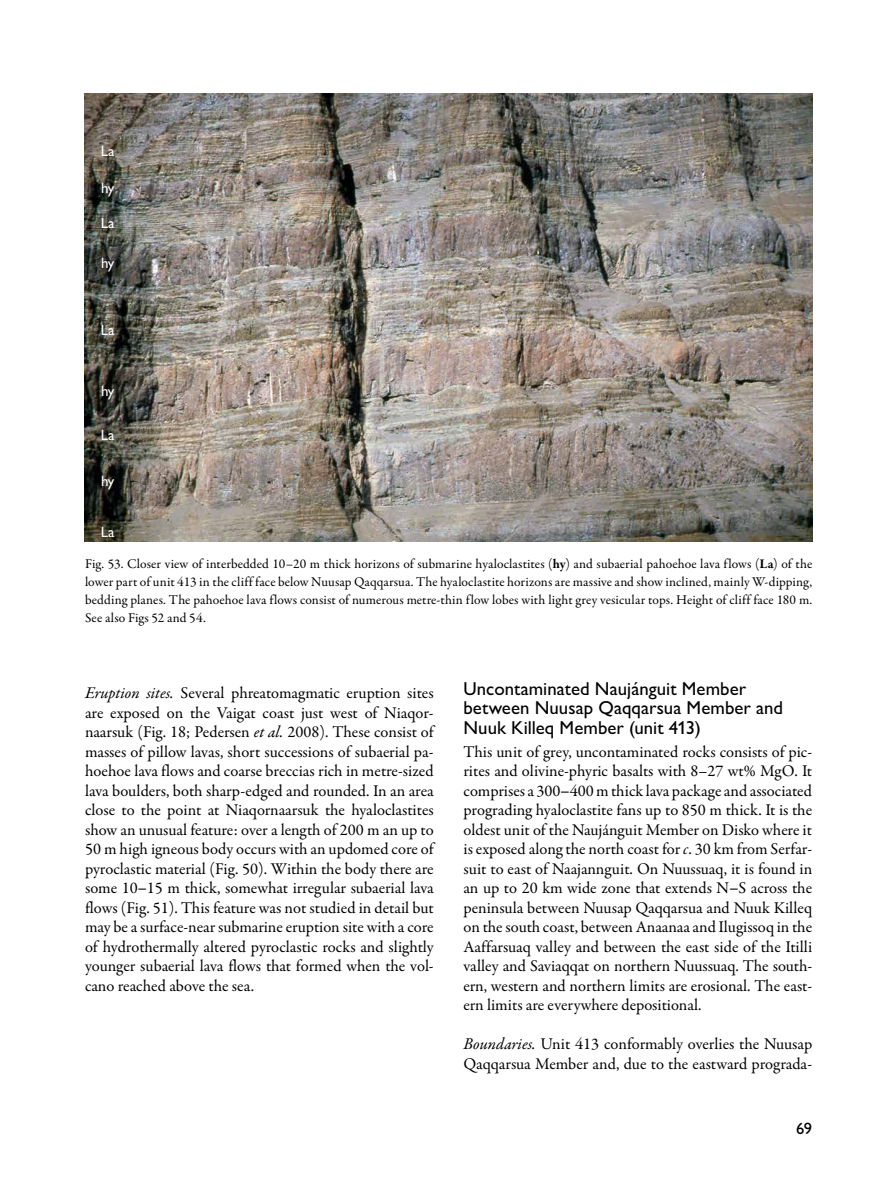
<style>
.page{position:relative;width:893px;height:1191px;background:#fff}
.page>*{position:absolute;margin:0;border:0;box-sizing:border-box;transform-origin:0 0}
.t1{font:18.75px/19.5px "Gill Sans Alt One";letter-spacing:.005em;color:#000}
.t2{font:16.5px/19.5px "Garamond Premr Pro";color:#000;text-align:justify}
.t3{font:16.5px "Gill Sans Alt One";color:#000}
.t4{font:15px "Gill Sans Alt One";color:#000}
.t5{font:15px "Gill Sans Alt One";color:#fff}
.t6{font:13.5px/18px "Garamond Premr Pro";letter-spacing:.01em;color:#000;text-align:justify}
.s1{font-weight:700}
.s2{font-style:italic}
</style>
<div class="page">
<img style="left:85px;top:94px;width:727px;height:447px">
<p class="t5" style="left:101px;top:140px;width:15px">La</p>
<p class="t5" style="left:101px;top:178px;width:15px">hy</p>
<p class="t5" style="left:101px;top:212px;width:15px">La</p>
<p class="t5" style="left:101px;top:253px;width:15px">hy</p>
<p class="t5" style="left:101px;top:320px;width:15px">La</p>
<p class="t5" style="left:101px;top:381px;width:15px">hy</p>
<p class="t5" style="left:101px;top:424px;width:15px">La</p>
<p class="t5" style="left:101px;top:470px;width:15px">hy</p>
<p class="t5" style="left:101px;top:521px;width:15px">La</p>
<p class="t6" style="left:85px;top:555px;width:729px">Fig. 53. Closer view of interbedded 10–20 m thick horizons of submarine hyaloclastites (<span class="s1">hy</span>) and subaerial pahoehoe lava flows (<span class="s1">La</span>) of the lower part of unit 413 in the cliff face below Nuusap Qaqqarsua. The hyaloclastite horizons are massive and show inclined, mainly W-dipping, bedding planes. The pahoehoe lava flows consist of numerous metre-thin flow lobes with light grey vesicular tops. Height of cliff face 180 m.<br>See also Figs 52 and 54.</p>
<p class="t4" style="left:592px;top:564px;width:214px">VF49_17cml_88_02_07mod_c.eps</p>
<p class="t2" style="left:85px;top:683px;width:350px"><span class="s2">Eruption sites.</span> Several phreatomagmatic eruption sites are exposed on the Vaigat coast just west of Niaqor&shy;naarsuk (Fig. 18; Pedersen <span class="s2">et al.</span> 2008). These consist of masses of pillow lavas, short successions of subaerial pa&shy;hoehoe lava flows and coarse breccias rich in metre-sized lava boulders, both sharp-edged and rounded. In an area close to the point at Niaqornaarsuk the hyaloclastites show an unusual feature: over a length of 200 m an up to 50 m high igneous body occurs with an updomed core of pyroclastic material (Fig. 50). Within the body there are some 10−15 m thick, somewhat irregular subaerial lava flows (Fig. 51). This feature was not studied in detail but may be a surface-near submarine eruption site with a core of hydrothermally altered pyroclastic rocks and slightly younger subaerial lava flows that formed when the vol&shy;cano reached above the sea.</p>
<p class="t1" style="left:463px;top:678px;width:321px">Uncontaminated Naujánguit Member between Nuusap Qaqqarsua Member and<br>Nuuk Killeq Member (unit 413)</p>
<p class="t2" style="left:463px;top:742px;width:350px">This unit of grey, uncontaminated rocks consists of pic&shy;rites and olivine-phyric basalts with 8–27 wt% MgO. It comprises a 300−400 m thick lava package and associated prograding hyaloclastite fans up to 850 m thick. It is the oldest unit of the Naujánguit Member on Disko where it is exposed along the north coast for <span class="s2">c</span>. 30 km from Serfar&shy;suit to east of Naajannguit. On Nuussuaq, it is found in an up to 20 km wide zone that extends N−S across the peninsula between Nuusap Qaqqarsua and Nuuk Killeq on the south coast, between Anaanaa and Ilugissoq in the Aaffarsuaq valley and between the east side of the Itilli valley and Saviaqqat on northern Nuussuaq. The south&shy;ern, western and northern limits are erosional. The east&shy;ern limits are everywhere depositional.</p>
<p class="t2" style="left:463px;top:1035px;width:350px"><span class="s2">Boundaries.</span> Unit 413 conformably overlies the Nuusap<br>Qaqqarsua Member and, due to the eastward prograda-</p>
<p class="t3" style="left:796px;top:1117px;width:18px">69</p>
</div>
